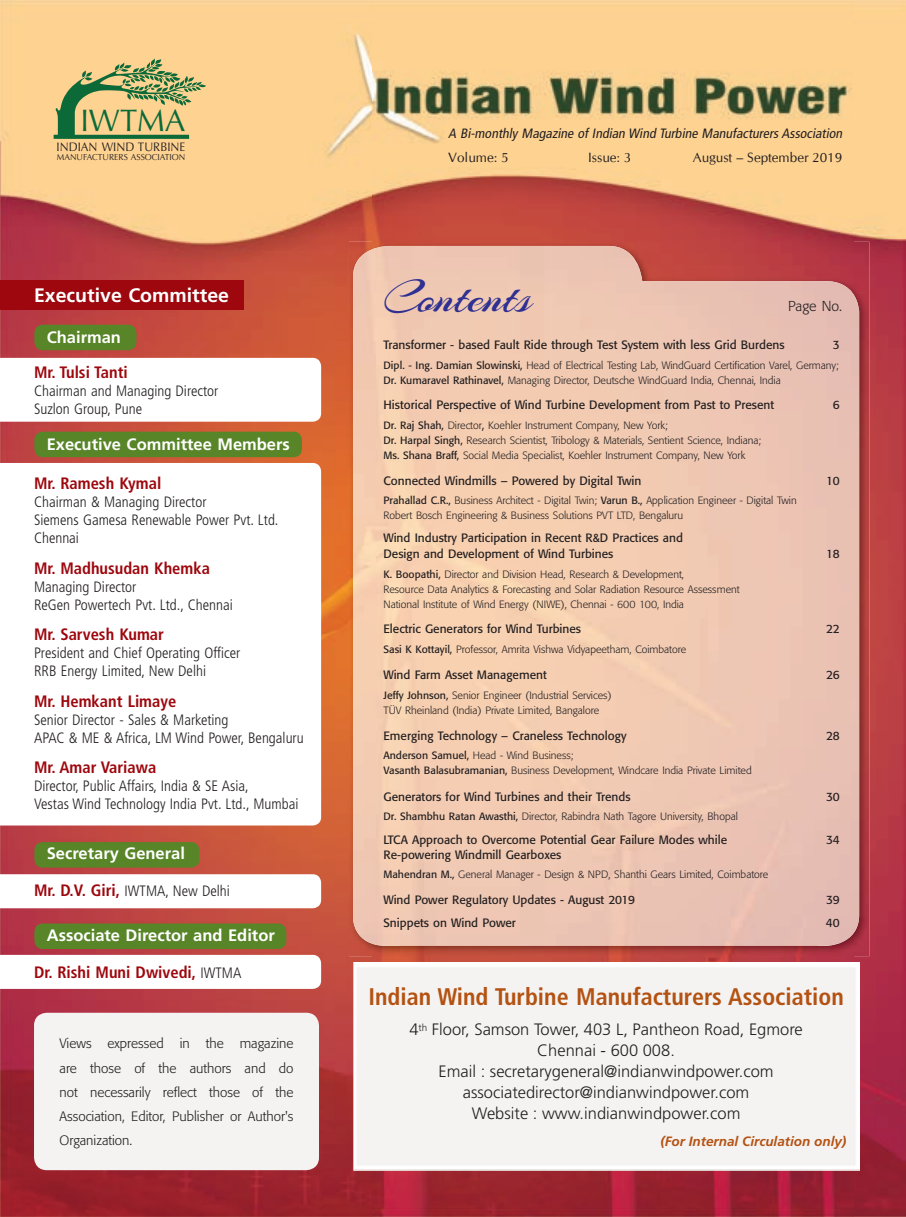
<style>
.page{position:relative;width:906px;height:1217px;background:#fff}
.page>*{position:absolute;margin:0;border:0;box-sizing:border-box;transform-origin:0 0}
.t1{font:48px "Arizonia";color:#2e3092}
.t2{font:31.2px "Optima LT Std";color:#0c6a39}
.t3{font:700 condensed 24px "Frutiger LT Std";color:#b45212}
.t4{font:700 19.5px "Frutiger LT Std";color:#fff}
.t5{font:300 16.5px/21px "Frutiger LT Std";color:#231f20;text-align:center}
.t6{font:700 condensed 16.5px "Frutiger LT Std";color:#9d070d}
.t7{font:700 16.5px "Frutiger LT Std";color:#fff}
.t8{font:300 condensed 15px/18px "Frutiger LT Std";color:#231f20}
.t9{font:300 14.25px "Formata";color:#231f20}
.t10{font:300 13.5px/24px "Formata";color:#231f20;text-align:justify}
.t11{font:italic condensed 13.5px "Frutiger LT Std";color:#231f20}
.t12{font:13.5px "CG Omega";color:#231f20}
.t13{font:italic 700 13.5px "Frutiger LT Std";color:#b45212}
.t14{font:12.3px "Optima LT Std";color:#231f20;scale:.93 1}
.t15{font:12px/16.5px "Formata";color:#231f20}
.t16{font:300 10.5px/15px "Formata";color:#231f20}
.t17{font:8.7px "Optima LT Std";color:#231f20}
.s1{font-weight:700;font-size:16.5px;color:#9d070d}
.s2{font-weight:300;font-size:15px;color:#231f20}
.s3{font-weight:400}
.s4{font-stretch:condensed;font-size:14.25px}
</style>
<div class="page">
<img style="left:0;top:0;width:373px;height:317px">
<img style="left:373px;top:0;width:479px;height:242px">
<img style="left:852px;top:0;width:54px;height:1216px">
<img style="left:0;top:317px;width:349px;height:634px">
<img style="left:0;top:951px;width:373px;height:265px">
<img style="left:373px;top:955px;width:480px;height:7px">
<img style="left:373px;top:1169px;width:480px;height:47px">
<svg style="left:0;top:358px;width:321px;height:63px"></svg>
<div style="left:34px;top:324px;width:102px;height:26px;background:#588527;border-radius:9px"></div>
<div style="left:34px;top:841px;width:165px;height:26px;background:#588527;border-radius:9px"></div>
<div style="left:34px;top:431px;width:268px;height:26px;background:#588527;border-radius:9px"></div>
<div style="left:34px;top:923px;width:252px;height:25px;background:#588527;border-radius:9px"></div>
<svg style="left:0;top:874px;width:321px;height:34px"></svg>
<svg style="left:0;top:954px;width:321px;height:34px"></svg>
<svg style="left:0;top:463px;width:321px;height:362px"></svg>
<div style="left:34px;top:1012px;width:285px;height:157px;background:#f5f2f2;border-radius:13px"></div>
<svg style="left:54px;top:58px;width:152px;height:81px;background:#c2b97c"></svg>
<div style="left:0;top:280px;width:243px;height:30px;background:#9d070d"></div>
<img style="left:349px;top:242px;width:520px;height:50px">
<img style="left:349px;top:292px;width:51px;height:663px">
<img style="left:818px;top:292px;width:51px;height:663px">
<img style="left:400px;top:945px;width:418px;height:10px">
<img style="left:353px;top:246px;width:355px;height:699px">
<div style="left:707px;top:281px;width:152px;height:664px;background:#ebc1b3"></div>
<h2 class="t2" style="left:80px;top:102px;width:107px">IWTMA</h2>
<p class="t14" style="left:57px;top:140px;width:140px">INDIAN WIND TURBINE</p>
<p class="t17" style="left:57px;top:152px;width:130px">MANUFACTURERS ASSOCIATION</p>
<h3 class="t4" style="left:34px;top:284px;width:197px">Executive Committee</h3>
<h3 class="t7" style="left:47px;top:327px;width:76px">Chairman</h3>
<h3 class="t6" style="left:34px;top:362px;width:95px">Mr. Tulsi Tanti</h3>
<h3 class="t8" style="left:34px;top:381px;width:186px">Chairman and Managing Director<br>Suzlon Group, Pune</h3>
<h3 class="t7" style="left:47px;top:435px;width:244px">Executive Committee Members</h3>
<h3 class="t6" style="left:34px;top:473px;width:129px">Mr. Ramesh Kymal</h3>
<h3 class="t8" style="left:34px;top:493px;width:246px">Chairman &amp; Managing Director<br>Siemens Gamesa Renewable Power Pvt. Ltd.<br>Chennai</h3>
<h3 class="t6" style="left:34px;top:558px;width:177px">Mr. Madhusudan Khemka</h3>
<h3 class="t8" style="left:34px;top:577px;width:200px">Managing Director<br>ReGen Powertech Pvt. Ltd., Chennai</h3>
<h3 class="t6" style="left:34px;top:624px;width:131px">Mr. Sarvesh Kumar</h3>
<h3 class="t8" style="left:34px;top:644px;width:208px">President and Chief Operating Officer<br>RRB Energy Limited, New Delhi</h3>
<h3 class="t6" style="left:34px;top:691px;width:144px">Mr. Hemkant Limaye</h3>
<h3 class="t8" style="left:34px;top:710px;width:271px">Senior Director - Sales &amp; Marketing<br>APAC &amp; ME &amp; Africa, LM Wind Power, Bengaluru</h3>
<h3 class="t6" style="left:34px;top:757px;width:124px">Mr. Amar Variawa</h3>
<h3 class="t8" style="left:34px;top:777px;width:266px">Director, Public Affairs, India &amp; SE Asia,<br>Vestas Wind Technology India Pvt. Ltd., Mumbai</h3>
<h3 class="t7" style="left:47px;top:843px;width:140px">Secretary General</h3>
<h3 class="t8" style="left:34px;top:881px;width:197px"><span class="s1">Mr. D.V. Giri,</span> IWTMA, New Delhi</h3>
<h3 class="t7" style="left:47px;top:925px;width:229px">Associate Director and Editor</h3>
<h3 class="t6" style="left:34px;top:962px;width:209px">Dr. Rishi Muni Dwivedi, <span class="s2">IWTMA</span></h3>
<p class="t10" style="left:60px;top:1031px;width:235px">Views expressed in the magazine are those of the authors and do not necessarily reflect those of the Association, Editor, Publisher or Author's Organization.</p>
<p class="t11" style="left:448px;top:125px;width:398px">A Bi-monthly Magazine of Indian Wind Turbine ManufacturersAssociation</p>
<p class="t12" style="left:448px;top:149px;width:62px">Volume: 5</p>
<p class="t12" style="left:588px;top:149px;width:45px">Issue: 3</p>
<p class="t12" style="left:693px;top:149px;width:151px">August – September 2019</p>
<h1 class="t1" style="left:383px;top:268px;width:149px">Contents</h1>
<h3 class="t9" style="left:788px;top:298px;width:55px">Page No.</h3>
<p class="t15" style="left:383px;top:336px;width:402px">Transformer - based Fault Ride through Test System with less Grid Burdens</p>
<p class="t15" style="left:832px;top:336px;width:8px">3</p>
<p class="t16" style="left:383px;top:357px;width:457px"><span class="s3">Dipl. - Ing. Damian Slowinski,</span> Head of Electrical Testing Lab, WindGuard Certification Varel, Germany;<br><span class="s3">Dr. Kumaravel Rathinavel,</span> Managing Director, Deutsche WindGuard India, Chennai, India</p>
<p class="t15" style="left:383px;top:397px;width:392px">Historical Perspective of Wind Turbine Development from Past to Present</p>
<p class="t15" style="left:832px;top:397px;width:8px">6</p>
<p class="t16" style="left:383px;top:417px;width:379px"><span class="s3">Dr. Raj Shah,</span> Director<span class="s4">,</span> Koehler Instrument Company, New York;<br><span class="s3">Dr. Harpal Singh,</span> Research Scientist, Tribology &amp; Materials, Sentient Science, Indiana;<br><span class="s3">Ms. Shana Braff,</span> Social Media Specialist, Koehler Instrument Company, New York</p>
<p class="t15" style="left:383px;top:472px;width:259px">Connected Windmills – Powered by Digital Twin</p>
<p class="t15" style="left:826px;top:472px;width:15px">10</p>
<p class="t16" style="left:383px;top:492px;width:415px"><span class="s3">Prahallad C.R.,</span> Business Architect - Digital Twin; <span class="s3">Varun B.,</span> Application Engineer - Digital Twin<br>Robert Bosch Engineering &amp; Business Solutions PVT LTD, Bengaluru</p>
<p class="t15" style="left:383px;top:529px;width:301px">Wind Industry Participation in Recent R&amp;D Practices and<br>Design and Development of Wind Turbines</p>
<p class="t15" style="left:826px;top:545px;width:15px">18</p>
<p class="t16" style="left:383px;top:566px;width:358px"><span class="s3">K. Boopathi,</span> Director and Division Head, Research &amp; Development,<br>Resource Data Analytics &amp; Forecasting and Solar Radiation Resource Assessment<br>National Institute of Wind Energy (NIWE), Chennai - 600 100, India</p>
<p class="t15" style="left:383px;top:621px;width:199px">Electric Generators for Wind Turbines</p>
<p class="t15" style="left:826px;top:621px;width:15px">22</p>
<p class="t16" style="left:383px;top:641px;width:304px"><span class="s3">Sasi K Kottayil,</span> Professor, Amrita Vishwa Vidyapeetham, Coimbatore</p>
<p class="t15" style="left:383px;top:666px;width:165px">Wind Farm Asset Management</p>
<p class="t15" style="left:826px;top:666px;width:15px">26</p>
<p class="t16" style="left:383px;top:687px;width:230px"><span class="s3">Jeffy Johnson,</span> Senior Engineer (Industrial Services)<br>TÜV Rheinland (India) Private Limited, Bangalore</p>
<p class="t15" style="left:383px;top:727px;width:245px">Emerging Technology – Craneless Technology</p>
<p class="t15" style="left:826px;top:727px;width:15px">28</p>
<p class="t16" style="left:383px;top:748px;width:370px"><span class="s3">Anderson Samuel,</span> Head - Wind Business;<br><span class="s3">Vasanth Balasubramanian,</span> Business Development, Windcare India Private Limited</p>
<p class="t15" style="left:383px;top:788px;width:248px">Generators for Wind Turbines and their Trends</p>
<p class="t15" style="left:826px;top:788px;width:15px">30</p>
<p class="t16" style="left:383px;top:808px;width:356px"><span class="s3">Dr. Shambhu Ratan Awasthi,</span> Director, Rabindra Nath Tagore University, Bhopal</p>
<p class="t15" style="left:383px;top:831px;width:345px">LTCA Approach to Overcome Potential Gear Failure Modes while</p>
<p class="t15" style="left:826px;top:831px;width:15px">34</p>
<p class="t15" style="left:383px;top:846px;width:179px">Re-powering Windmill Gearboxes</p>
<p class="t16" style="left:383px;top:866px;width:386px"><span class="s3">Mahendran M.,</span> General Manager - Design &amp; NPD, Shanthi Gears Limited, Coimbatore</p>
<p class="t15" style="left:383px;top:891px;width:253px">Wind Power Regulatory Updates - August 2019</p>
<p class="t15" style="left:826px;top:891px;width:15px">39</p>
<p class="t15" style="left:383px;top:914px;width:134px">Snippets on Wind Power</p>
<p class="t15" style="left:826px;top:914px;width:15px">40</p>
<h3 class="t3" style="left:368px;top:982px;width:477px">Indian Wind Turbine Manufacturers Association</h3>
<h3 class="t5" style="left:409px;top:1018px;width:395px">4<sup>th</sup> Floor, Samson Tower, 403 L, Pantheon Road, Egmore Chennai - 600 008.<br>Email : secretarygeneral@indianwindpower.com associatedirector@indianwindpower.com<br>Website : www.indianwindpower.com</h3>
<p class="t13" style="left:660px;top:1132px;width:188px">(For Internal Circulation only)</p>
</div>
